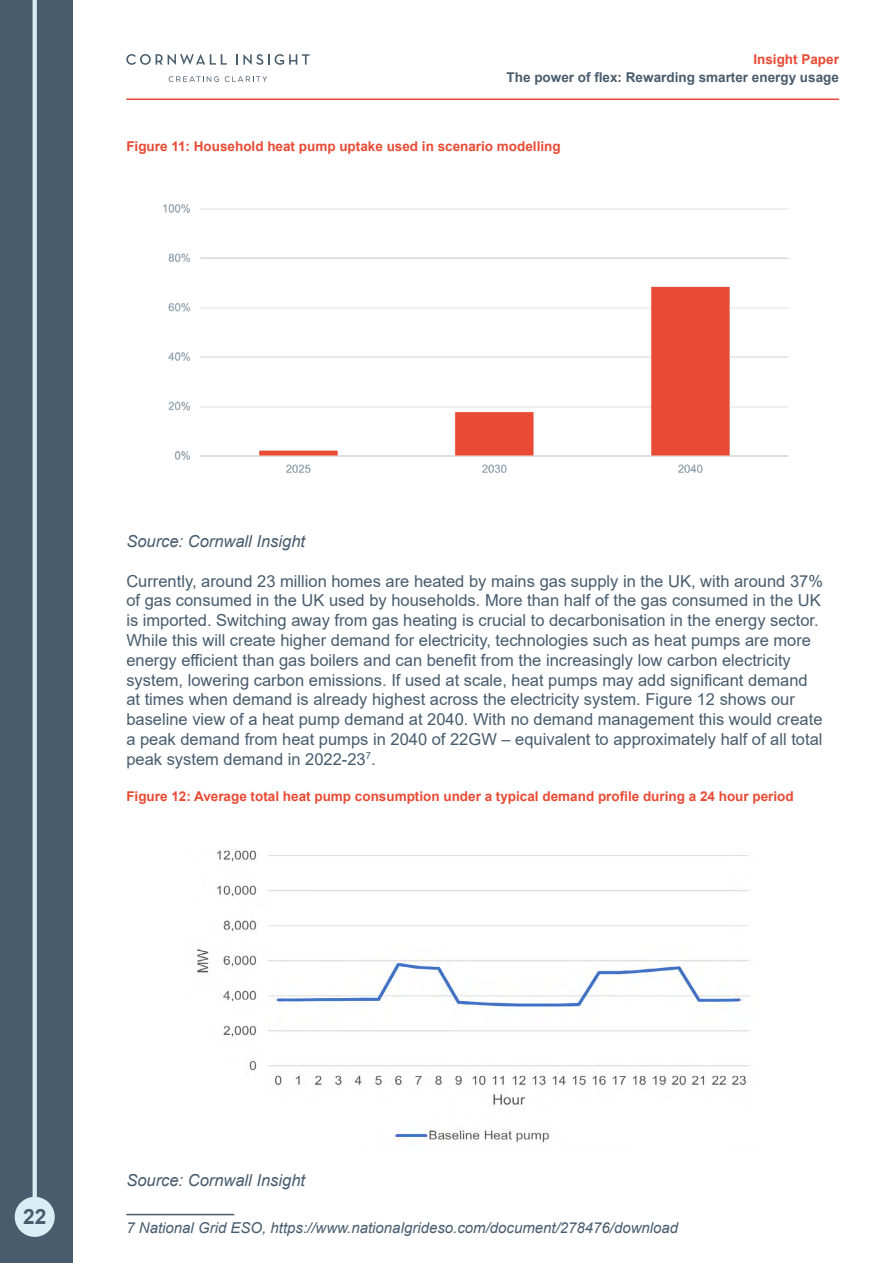
<style>
.page{position:relative;width:893px;height:1263px;background:#fff}
.page>*{position:absolute;margin:0;border:0;box-sizing:border-box;transform-origin:0 0}
.t1{font:700 21px "Arial";color:#485c6d}
.t2{font:16.5px/19.8px "Arial";color:#475c6e}
.t3{font:italic 16.5px "Arial";color:#475c6e}
.t4{font:italic 15px "Arial";color:#475c6e}
.t5{font:700 13.5px "Arial";color:#e94a34}
.t6{font:700 13.5px "Arial";color:#485c6d}
.t7{font:700 13.5px "Arial";color:#e94934}
</style>
<div class="page">
<div style="left:0;top:0;width:72px;height:1263px;background:#485c6d"></div>
<svg style="left:15px;top:0;width:40px;height:1237px"></svg>
<svg style="left:126px;top:54px;width:101px;height:11px"></svg>
<svg style="left:236px;top:54px;width:74px;height:11px"></svg>
<svg style="left:169px;top:76px;width:50px;height:6px"></svg>
<svg style="left:225px;top:76px;width:42px;height:6px"></svg>
<hr style="left:126px;top:98px;width:713px;height:2px;background:#e94934">
<img style="left:163px;top:204px;width:626px;height:269px">
<img style="left:197px;top:850px;width:553px;height:293px">
<hr style="left:126px;top:1214px;width:108px;height:1px;background:#475c6e">
<p class="t7" style="left:753px;top:50px;width:87px">Insight Paper</p>
<p class="t6" style="left:507px;top:68px;width:334px">The power of flex: Rewarding smarter energy usage</p>
<p class="t5" style="left:126px;top:137px;width:436px">Figure 11: Household heat pump uptake used in scenario modelling</p>
<p class="t3" style="left:126px;top:530px;width:180px">Source: Cornwall Insight</p>
<p class="t2" style="left:126px;top:571px;width:698px">Currently, around 23 million homes are heated by mains gas supply in the UK, with around 37% of gas consumed in the UK used by households. More than half of the gas consumed in the UK is imported. Switching away from gas heating is crucial to decarbonisation in the energy sector.<br>While this will create higher demand for electricity, technologies such as heat pumps are more energy efficient than gas boilers and can benefit from the increasingly low carbon electricity system, lowering carbon emissions. If used at scale, heat pumps may add significant demand at times when demand is already highest across the electricity system. Figure 12 shows our baseline view of a heat pump demand at 2040. With no demand management this would create a peak demand from heat pumps in 2040 of 22GW – equivalent to approximately half of all total peak system demand in 2022-23<sup>7</sup>.</p>
<p class="t5" style="left:126px;top:787px;width:669px">Figure 12: Average total heat pump consumption under a typical demand profile during a 24 hour period</p>
<p class="t1" style="left:23px;top:1202px;width:25px">22</p>
<p class="t3" style="left:126px;top:1169px;width:180px">Source: Cornwall Insight</p>
<p class="t4" style="left:126px;top:1217px;width:553px">7 National Grid ESO, https://www.nationalgrideso.com/document/278476/download</p>
</div>
